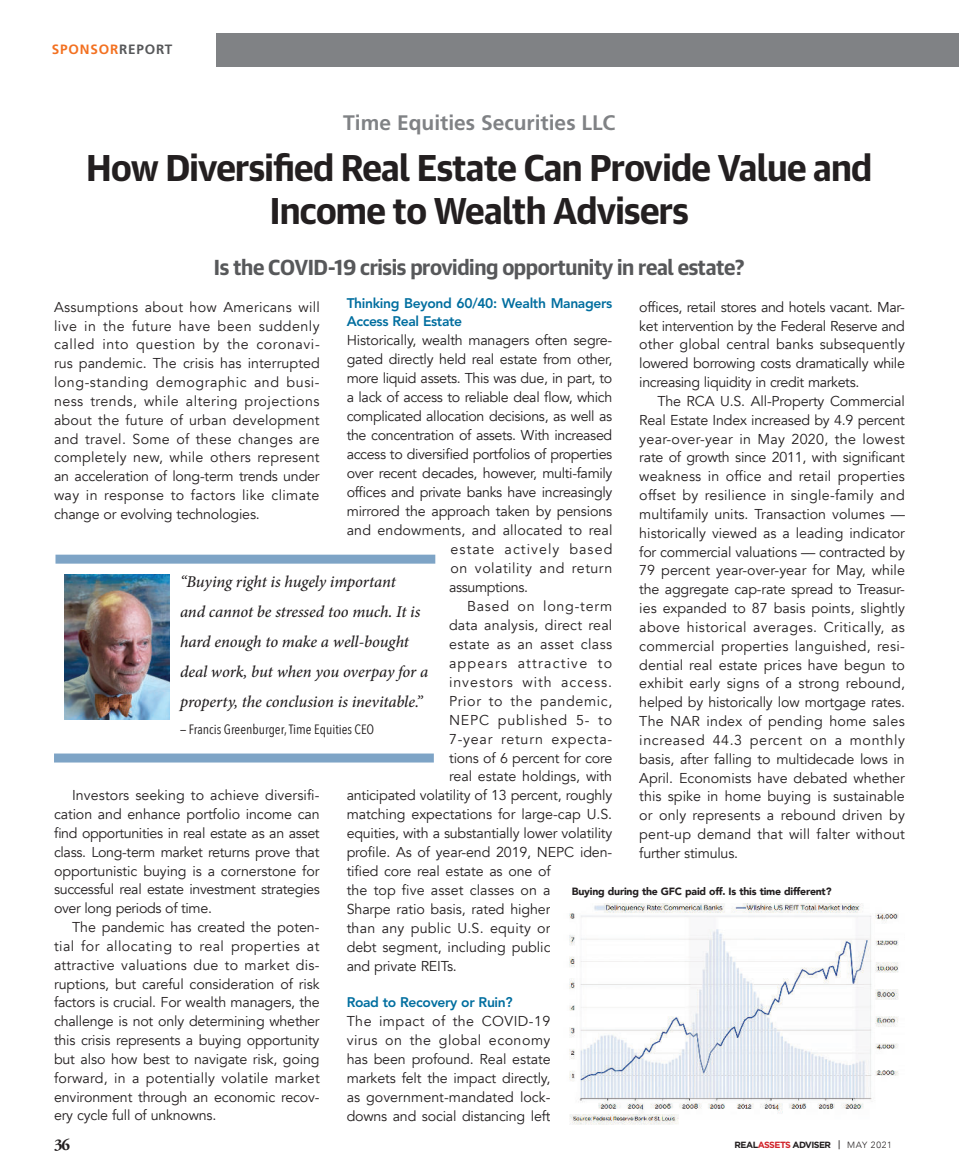
<style>
.page{position:relative;width:959px;height:1175px;background:#fff}
.page>*{position:absolute;margin:0;border:0;box-sizing:border-box;transform-origin:0 0}
.t1{font:700 36px/43.5px "Guardian Text Sans";letter-spacing:-.02em;color:#231f20;text-align:center}
.t2{font:700 21px "Guardian Text Sans";letter-spacing:-.02em;color:#57585a}
.t3{font:700 21px "Frutiger";color:#808285}
.t4{font:italic 500 16.5px/30px "Minion Pro";letter-spacing:-.01em;color:#231f20}
.t5{font:700 16.5px "Adobe Garamond Pro";color:#231f20}
.t6{font:14.25px/18.8px "Avenir";letter-spacing:-.015em;color:#231f20;text-align:justify}
.t7{font:14.25px "Avenir";letter-spacing:.015em;color:#231f20}
.t8{font:14.25px "Avenir";letter-spacing:.055em;color:#231f20}
.t9{font:14.25px "Avenir";letter-spacing:.07em;color:#231f20}
.t10{font:14.25px "Avenir";letter-spacing:.01em;color:#231f20}
.t11{font:14.25px "Avenir";letter-spacing:.035em;color:#231f20}
.t12{font:14.25px "Avenir";letter-spacing:.03em;color:#231f20}
.t13{font:14.25px "Avenir";letter-spacing:.085em;color:#231f20}
.t14{font:14.25px "Avenir";letter-spacing:.045em;color:#231f20}
.t15{font:800 13.8px/18.1px "Avenir";letter-spacing:-.025em;color:#006e9f}
.t16{font:13.5px "Avenir Next Condensed";color:#231f20}
.t17{font:700 13.5px "Frutiger";letter-spacing:.06em;color:#f37121}
.t18{font:900 10.5px "Avenir";letter-spacing:-.02em;color:#231f20}
.t19{font:700 9px "Gotham";letter-spacing:-.06em;color:#231f20}
.s1{color:#57585a}
.s2{color:#d1232a}
.s3{font-family:"Avenir";font-weight:300}
</style>
<div class="page">
<div style="left:216px;top:33px;width:742px;height:34px;background:#808285"></div>
<div style="left:55px;top:554px;width:380px;height:9px;background:#7ea4c6"></div>
<div style="left:54px;top:753px;width:380px;height:9px;background:#7ea4c6"></div>
<img style="left:569px;top:903px;width:330px;height:222px">
<img style="left:65px;top:574px;width:104px;height:145px">
<p class="t17" style="left:52px;top:44px;width:122px">SPONSOR<span class="s1">REPORT</span></p>
<h2 class="t3" style="left:343px;top:114px;width:273px">Time Equities Securities LLC</h2>
<h1 class="t1" style="left:86px;top:149px;width:787px">How Diversified Real Estate Can Provide Value and<br>Income to Wealth Advisers</h1>
<h2 class="t2" style="left:214px;top:259px;width:532px">Is the COVID-19 crisis providing opportunity in real estate?</h2>
<p class="t15" style="left:346px;top:295px;width:267px">Thinking Beyond 60/40: Wealth Managers<br>Access Real Estate</p>
<p class="t6" style="left:346px;top:332px;width:267px">Historically, wealth managers often segre-</p>
<p class="t6" style="left:346px;top:351px;width:267px">gated directly held real estate from other,</p>
<p class="t6" style="left:346px;top:370px;width:267px">more liquid assets. This was due, in part, to</p>
<p class="t6" style="left:346px;top:388px;width:267px">a lack of access to reliable deal flow, which</p>
<p class="t6" style="left:346px;top:408px;width:267px">complicated allocation decisions, as well as</p>
<p class="t6" style="left:346px;top:427px;width:267px">the concentration of assets. With increased</p>
<p class="t6" style="left:346px;top:445px;width:267px">access to diversified portfolios of properties</p>
<p class="t6" style="left:346px;top:465px;width:267px">over recent decades, however, multi-family</p>
<p class="t6" style="left:346px;top:483px;width:267px">offices and private banks have increasingly</p>
<p class="t6" style="left:346px;top:503px;width:267px">mirrored the approach taken by pensions</p>
<p class="t7" style="left:346px;top:524px;width:267px">and endowments, and allocated to real</p>
<p class="t9" style="left:450px;top:543px;width:163px">estate actively based</p>
<p class="t11" style="left:450px;top:562px;width:163px">on volatility and return</p>
<p class="t6" style="left:449px;top:579px;width:80px">assumptions.</p>
<p class="t8" style="left:467px;top:600px;width:147px">Based on long-term</p>
<p class="t7" style="left:449px;top:618px;width:165px">data analysis, direct real</p>
<p class="t12" style="left:449px;top:637px;width:165px">estate as an asset class</p>
<p class="t13" style="left:449px;top:656px;width:165px">appears attractive to</p>
<p class="t9" style="left:449px;top:675px;width:165px">investors with access.</p>
<p class="t14" style="left:449px;top:694px;width:165px">Prior to the pandemic,</p>
<p class="t8" style="left:449px;top:713px;width:165px">NEPC published 5- to</p>
<p class="t8" style="left:449px;top:732px;width:165px">7-year return expecta-</p>
<p class="t6" style="left:449px;top:749px;width:165px">tions of 6 percent for core</p>
<p class="t6" style="left:449px;top:768px;width:164px">real estate holdings, with</p>
<p class="t6" style="left:347px;top:787px;width:267px">anticipated volatility of 13 percent, roughly</p>
<p class="t6" style="left:347px;top:806px;width:267px">matching expectations for large-cap U.S.</p>
<p class="t6" style="left:347px;top:825px;width:267px">equities, with a substantially lower volatility</p>
<p class="t6" style="left:347px;top:843px;width:267px">profile. As of year-end 2019, NEPC iden-</p>
<p class="t6" style="left:347px;top:862px;width:205px">tified core real estate as one of</p>
<p class="t10" style="left:347px;top:884px;width:205px">the top five asset classes on a</p>
<p class="t6" style="left:347px;top:901px;width:205px">Sharpe ratio basis, rated higher</p>
<p class="t7" style="left:347px;top:922px;width:205px">than any public U.S. equity or</p>
<p class="t6" style="left:347px;top:939px;width:205px">debt segment, including public</p>
<p class="t6" style="left:347px;top:958px;width:112px">and private REITs.</p>
<p class="t15" style="left:346px;top:994px;width:167px">Road to Recovery or Ruin?</p>
<p class="t6" style="left:346px;top:1011px;width:205px">The impact of the COVID-19 virus on the global economy has been profound. Real estate markets felt the impact directly, as government-mandated lock&shy;downs and social distancing left</p>
<p class="t6" style="left:639px;top:298px;width:267px">offices, retail stores and hotels vacant. Mar&shy;ket intervention by the Federal Reserve and other global central banks subsequently lowered borrowing costs dramatically while increasing liquidity in credit markets.</p>
<p class="t6" style="left:639px;top:393px;width:267px;text-indent:18px">The RCA U.S. All-Property Commercial Real Estate Index increased by 4.9 percent year-over-year in May 2020, the lowest rate of growth since 2011, with significant weakness in office and retail properties offset by resilience in single-family and multifamily units. Transaction volumes — historically viewed as a leading indicator for commercial valuations — contracted by 79 percent year-over-year for May, while the aggregate cap-rate spread to Treasur&shy;ies expanded to 87 basis points, slightly above historical averages. Critically, as commercial properties languished, resi&shy;dential real estate prices have begun to exhibit early signs of a strong rebound, helped by historically low mortgage rates.<br>The NAR index of pending home sales increased 44.3 percent on a monthly basis, after falling to multidecade lows in April. Economists have debated whether this spike in home buying is sustainable or only represents a rebound driven by pent-up demand that will falter without further stimulus.</p>
<p class="t6" style="left:54px;top:299px;width:267px">Assumptions about how Americans will live in the future have been suddenly called into question by the coronavi&shy;rus pandemic. The crisis has interrupted long-standing demographic and busi&shy;ness trends, while altering projections about the future of urban development and travel. Some of these changes are completely new, while others represent an acceleration of long-term trends under way in response to factors like climate change or evolving technologies.</p>
<p class="t4" style="left:180px;top:568px;width:250px">“Buying right is hugely important<br>and cannot be stressed too much. It is hard enough to make a well-bought deal work, but when you overpay for a property, the conclusion is inevitable.”</p>
<p class="t16" style="left:180px;top:723px;width:196px">— Francis Greenburger, Time Equities CEO</p>
<p class="t6" style="left:54px;top:787px;width:267px;text-indent:18px">Investors seeking to achieve diversifi&shy;cation and enhance portfolio income can find opportunities in real estate as an asset class. Long-term market returns prove that opportunistic buying is a cornerstone for successful real estate investment strategies over long periods of time.</p>
<p class="t6" style="left:54px;top:919px;width:267px;text-indent:18px">The pandemic has created the poten&shy;tial for allocating to real properties at attractive valuations due to market dis&shy;ruptions, but careful consideration of risk factors is crucial. For wealth managers, the challenge is not only determining whether this crisis represents a buying opportunity but also how best to navigate risk, going forward, in a potentially volatile market environment through an economic recov&shy;ery cycle full of unknowns.</p>
<p class="t18" style="left:572px;top:887px;width:261px">Buying during the GFC paid off. Is this time different?</p>
<p class="t5" style="left:54px;top:1137px;width:18px">36</p>
<p class="t19" style="left:734px;top:1140px;width:159px">REAL<span class="s2">ASSETS</span> ADVISER <sup>|</sup> <span class="s3">MAY 2021</span></p>
</div>
